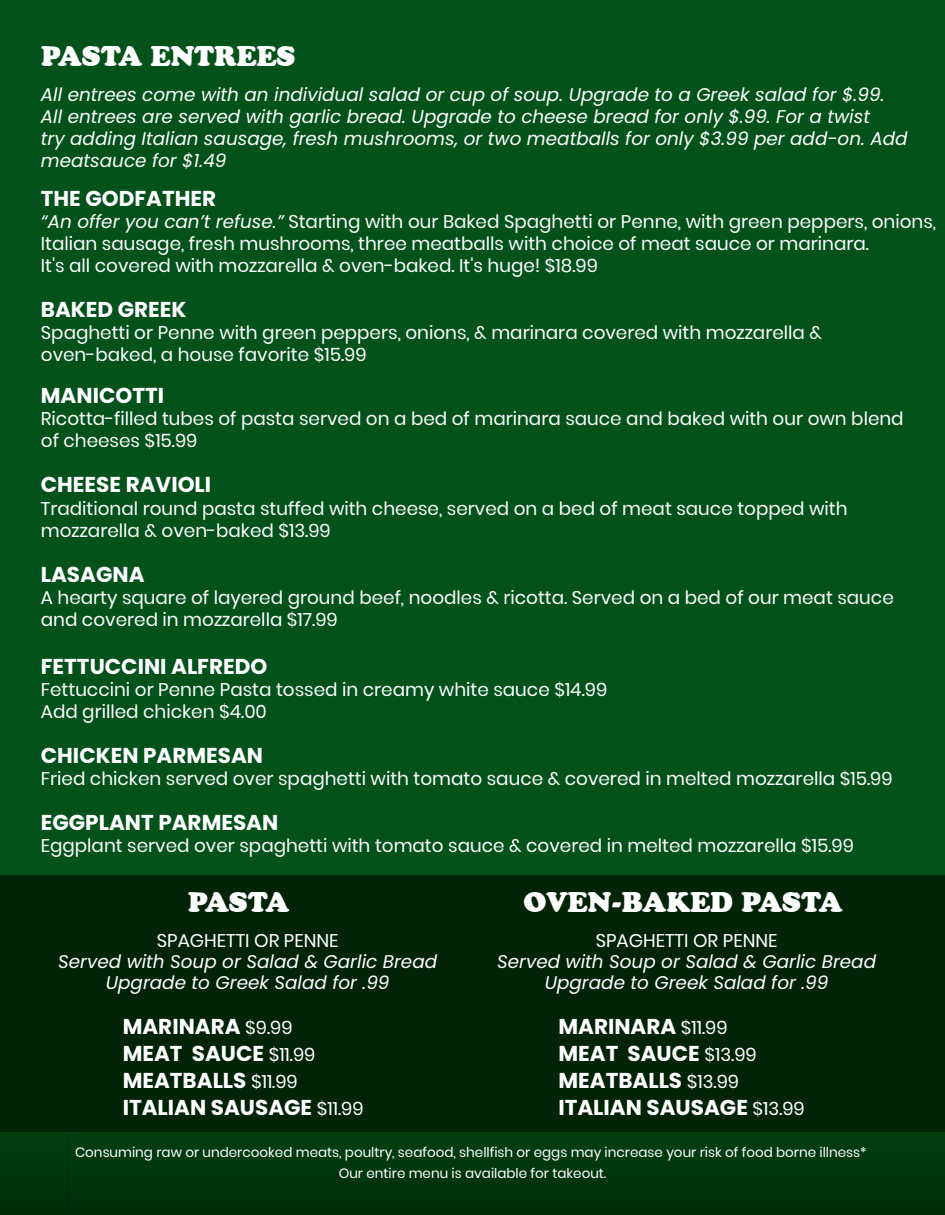
<style>
.page{position:relative;width:945px;height:1215px;background:#03521b}
.page>*{position:absolute;margin:0;border:0;box-sizing:border-box;transform-origin:0 0}
.t1{font:27.15px "Cooper BT Black Headline";color:#fff}
.t2{font:700 21.6px/27px "Poppins";color:#fff}
.t3{font:18.3px/22px "Poppins";color:#fff}
.t4{font:italic 18.3px/22px "Poppins";color:#fff;text-align:center}
.t5{font:13.5px/21px "Poppins";color:#fff;text-align:center}
.s1{font-style:italic}
.s2{font-weight:400;font-size:18.3px}
</style>
<div class="page">
<div style="left:0;top:902px;width:945px;height:313px;background:#01360d"></div>
<div style="left:0;top:875px;width:945px;height:257px;background:#002405"></div>
<h1 class="t1" style="left:41px;top:40px;width:256px">PASTA ENTREES</h1>
<p class="t4" style="left:41px;top:84px;width:868px;text-align:left">All entrees come with an individual salad or cup of soup. Upgrade to a Greek salad for $.99.<br>All entrees are served with garlic bread. Upgrade to cheese bread for only $.99. For a twist<br>try adding Italian sausage, fresh mushrooms, or two meatballs for only $3.99 per add-on. Add meatsauce for $1.49</p>
<p class="t2" style="left:41px;top:185px;width:177px">THE GODFATHER</p>
<p class="t3" style="left:41px;top:211px;width:897px"><span class="s1">“An offer you can’t refuse.”</span> Starting with our Baked Spaghetti or Penne, with green peppers, onions,<br>Italian sausage, fresh mushrooms, three meatballs with choice of meat sauce or marinara.<br>It's all covered with mozzarella &amp; oven-baked. It's huge! $18.99</p>
<p class="t2" style="left:41px;top:296px;width:147px">BAKED GREEK</p>
<p class="t3" style="left:41px;top:322px;width:783px">Spaghetti or Penne with green peppers, onions, &amp; marinara covered with mozzarella &amp; oven-baked, a house favorite $15.99</p>
<p class="t2" style="left:41px;top:382px;width:125px">MANICOTTI</p>
<p class="t3" style="left:41px;top:408px;width:864px">Ricotta-filled tubes of pasta served on a bed of marinara sauce and baked with our own blend of cheeses $15.99</p>
<p class="t2" style="left:41px;top:472px;width:172px">CHEESE RAVIOLI</p>
<p class="t3" style="left:41px;top:497px;width:808px">Traditional round pasta stuffed with cheese, served on a bed of meat sauce topped with mozzarella &amp; oven-baked $13.99</p>
<p class="t2" style="left:41px;top:561px;width:105px">LASAGNA</p>
<p class="t3" style="left:41px;top:586px;width:854px">A hearty square of layered ground beef, noodles &amp; ricotta. Served on a bed of our meat sauce and covered in mozzarella $17.99</p>
<p class="t2" style="left:41px;top:653px;width:228px">FETTUCCINI ALFREDO</p>
<p class="t3" style="left:41px;top:678px;width:568px">Fettuccini or Penne Pasta tossed in creamy white sauce $14.99<br>Add grilled chicken $4.00</p>
<p class="t2" style="left:41px;top:742px;width:224px">CHICKEN PARMESAN</p>
<p class="t3" style="left:41px;top:767px;width:853px">Fried chicken served over spaghetti with tomato sauce &amp; covered in melted mozzarella $15.99</p>
<p class="t2" style="left:41px;top:809px;width:239px">EGGPLANT PARMESAN</p>
<p class="t3" style="left:41px;top:835px;width:815px">Eggplant served over spaghetti with tomato sauce &amp; covered in melted mozzarella $15.99</p>
<h1 class="t1" style="left:188px;top:886px;width:103px">PASTA</h1>
<h1 class="t1" style="left:524px;top:886px;width:321px">OVEN-BAKED PASTA</h1>
<p class="t3" style="left:157px;top:930px;width:183px">SPAGHETTI OR PENNE</p>
<p class="t4" style="left:58px;top:951px;width:381px;line-height:21px">Served with Soup or Salad &amp; Garlic Bread<br>Upgrade to Greek Salad for .99</p>
<p class="t3" style="left:596px;top:930px;width:183px">SPAGHETTI OR PENNE</p>
<p class="t4" style="left:497px;top:951px;width:381px;line-height:21px">Served with Soup or Salad &amp; Garlic Bread<br>Upgrade to Greek Salad for .99</p>
<p class="t2" style="left:123px;top:1013px;width:242px">MARINARA <span class="s2">$9.99<br></span>MEAT SAUCE <span class="s2">$11.99<br></span>MEATBALLS <span class="s2">$11.99<br></span>ITALIAN SAUSAGE <span class="s2">$11.99</span></p>
<p class="t2" style="left:558px;top:1013px;width:248px">MARINARA <span class="s2">$11.99<br></span>MEAT SAUCE <span class="s2">$13.99<br></span>MEATBALLS <span class="s2">$13.99<br></span>ITALIAN SAUSAGE <span class="s2">$13.99</span></p>
<p class="t5" style="left:75px;top:1142px;width:793px">Consuming raw or undercooked meats, poultry, seafood, shellfish or eggs may increase your risk of food borne illness*<br>Our entire menu is available for takeout.</p>
</div>
